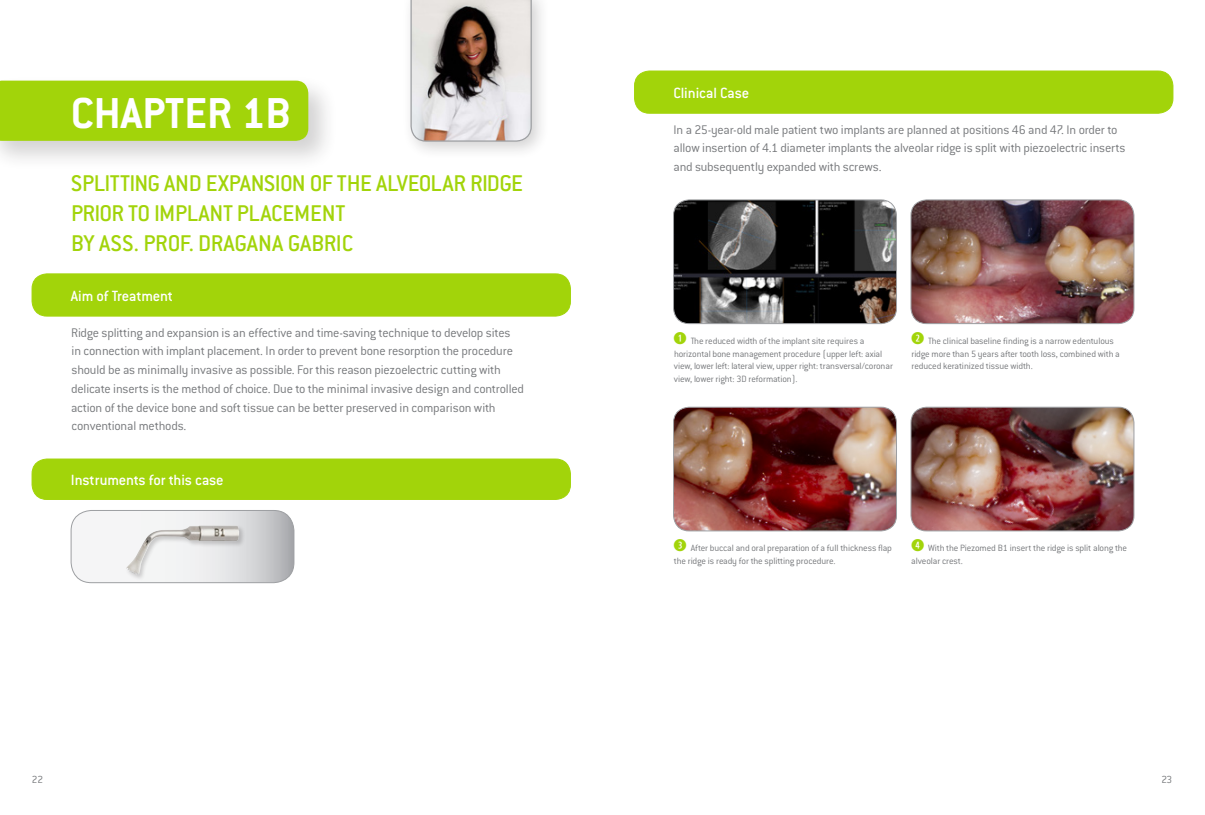
<style>
.page{position:relative;width:1205px;height:815px;background:#fff}
.page>*{position:absolute;margin:0;border:0;box-sizing:border-box;transform-origin:0 0}
.t1{font:700 47.5px "Conduit ITC Pro";color:#fff}
.t2{font:500 25px/30px "Conduit ITC Pro";letter-spacing:-.015em;color:#a2d40a}
.t3{font:500 16.25px "Conduit ITC Pro";letter-spacing:-.01em;color:#fff}
.t4{font:300 13.75px/18.8px "Conduit ITC Pro";letter-spacing:-.015em;color:#76787b}
.t5{font:300 11.25px "Conduit ITC Pro";color:#76787b}
.t6{font:300 10px/12.5px "Conduit ITC Pro";letter-spacing:-.015em;color:#76787b}
</style>
<div class="page">
<svg style="left:71px;top:510px;width:223px;height:73px"></svg>
<div style="left:125px;top:524px;width:121px;height:57px;background:#231f20;opacity:.21"></div>
<img style="left:126px;top:525px;width:113px;height:50px">
<div style="left:71px;top:510px;width:223px;height:73px;border:1px solid #9d9fa2;border-radius:20px"></div>
<div style="left:32px;top:459px;width:538px;height:40px;background:#a2d40a;border-radius:15px"></div>
<div style="left:32px;top:459px;width:538px;height:41px;border:1px solid #a2d40a;border-radius:15px"></div>
<div style="left:32px;top:274px;width:538px;height:42px;background:#a2d40a;border-radius:15px"></div>
<div style="left:32px;top:274px;width:538px;height:42px;border:1px solid #a2d40a;border-radius:15px"></div>
<div style="left:401px;top:0;width:148px;height:160px;background:#231f20;opacity:.2"></div>
<svg style="left:410px;top:0;width:122px;height:142px;background:#b5aeac"></svg>
<div style="left:634px;top:71px;width:539px;height:42px;background:#a2d40a;border-radius:15px"></div>
<div style="left:634px;top:71px;width:539px;height:42px;border:1px solid #a2d40a;border-radius:15px"></div>
<div style="left:0;top:74px;width:338px;height:97px;background:#231f20;opacity:.2"></div>
<div style="left:0;top:81px;width:308px;height:60px;background:#a2d40a"></div>
<img style="left:673px;top:200px;width:223px;height:124px">
<div style="left:673px;top:200px;width:223px;height:124px;border:1px solid #9d9fa2;border-radius:16px"></div>
<img style="left:911px;top:200px;width:223px;height:124px">
<div style="left:911px;top:200px;width:223px;height:124px;border:1px solid #9d9fa2;border-radius:16px"></div>
<img style="left:673px;top:407px;width:223px;height:124px">
<div style="left:673px;top:407px;width:223px;height:124px;border:1px solid #9d9fa2;border-radius:16px"></div>
<img style="left:911px;top:407px;width:223px;height:124px">
<div style="left:911px;top:407px;width:223px;height:124px;border:1px solid #9d9fa2;border-radius:16px"></div>
<h1 class="t1" style="left:71px;top:85px;width:222px">CHAPTER 1B</h1>
<h2 class="t2" style="left:71px;top:169px;width:454px">SPLITTING AND EXPANSION OF THE ALVEOLAR RIDGE<br>PRIOR TO IMPLANT PLACEMENT<br>BY ASS. PROF. DRAGANA GABRIC</h2>
<p class="t3" style="left:71px;top:286px;width:103px">Aim of Treatment</p>
<p class="t4" style="left:71px;top:323px;width:454px">Ridge splitting and expansion is an effective and time-saving technique to develop sites<br>in connection with implant placement. In order to prevent bone resorption the procedure should be as minimally invasive as possible. For this reason piezoelectric cutting with delicate inserts is the method of choice. Due to the minimal invasive design and controlled action of the device bone and soft tissue can be better preserved in comparison with conventional methods.</p>
<p class="t3" style="left:71px;top:471px;width:154px">Instruments for this case</p>
<p class="t3" style="left:673px;top:84px;width:77px">Clinical Case</p>
<p class="t4" style="left:673px;top:120px;width:453px">In a 25-year-old male patient two implants are planned at positions 46 and 47. In order to allow insertion of 4.1 diameter implants the alveolar ridge is split with piezoelectric inserts and subsequently expanded with screws.</p>
<p class="t6" style="left:674px;top:335px;width:221px;text-indent:17px">The reduced width of the implant site requires a horizontal bone management procedure (upper left: axial view, lower left: lateral view, upper right: transversal/coronar view, lower right: 3D reformation).</p>
<p class="t6" style="left:911px;top:335px;width:210px;text-indent:17px">The clinical baseline finding is a narrow edentulous ridge more than 5 years after tooth loss, combined with a reduced keratinized tissue width.</p>
<p class="t6" style="left:674px;top:542px;width:220px;text-indent:17px">After buccal and oral preparation of a full thickness flap the ridge is ready for the splitting procedure.</p>
<p class="t6" style="left:911px;top:542px;width:218px;text-indent:17px">With the Piezomed B1 insert the ridge is split along the alveolar crest.</p>
<p class="t5" style="left:32px;top:773px;width:13px">22</p>
<p class="t5" style="left:1161px;top:773px;width:12px">23</p>
</div>
